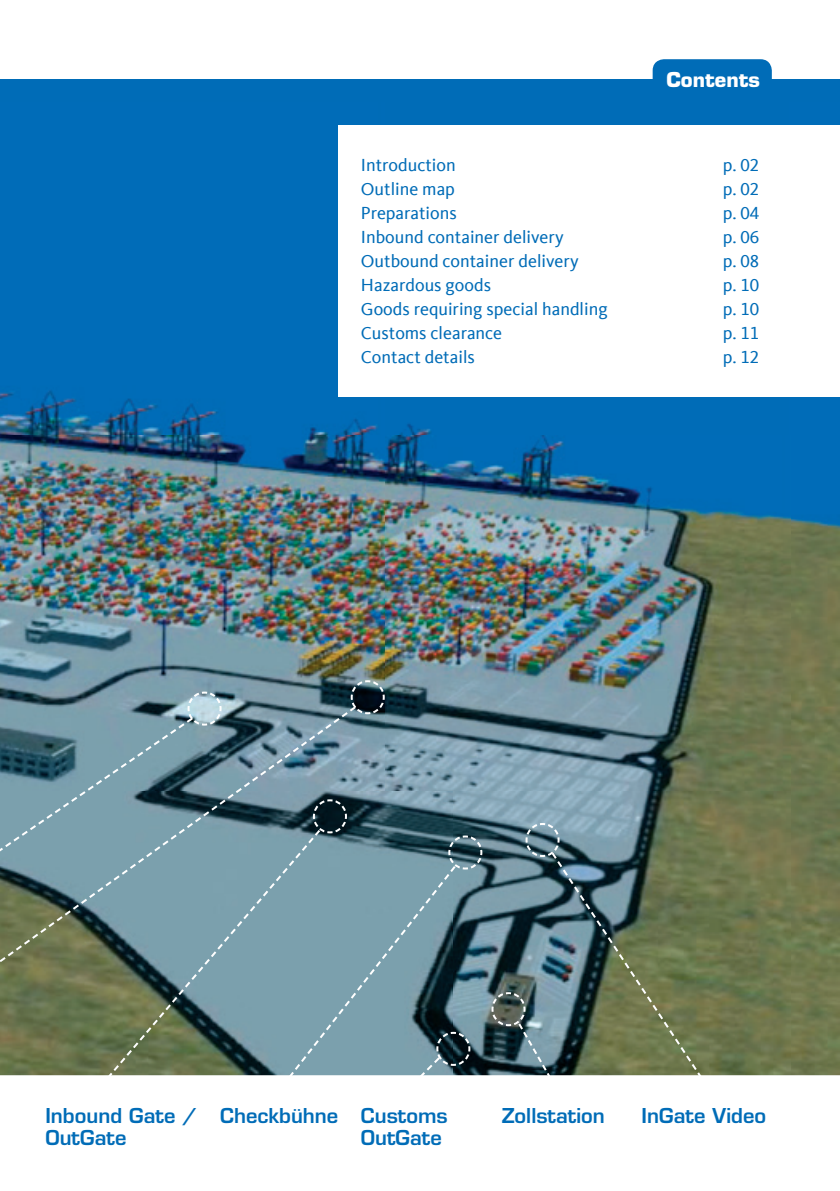
<style>
.page{position:relative;width:840px;height:1191px;background:#fff}
.page>*{position:absolute;margin:0;border:0;box-sizing:border-box;transform-origin:0 0}
.t1{font:600 20px/22.6px "Eurostile LT Std";color:#006cb7}
.t2{font:700 20px "Eurostile LT Std";color:#fff}
.t3{font:18px "CDU Kievit Tab";color:#006cb7}
</style>
<div class="page">
<img style="left:0;top:102px;width:839px;height:974px">
<div style="left:0;top:79px;width:839px;height:23px;background:#006cb7"></div>
<svg style="left:349px;top:679px;width:36px;height:36px"></svg>
<svg style="left:186px;top:690px;width:36px;height:14px"></svg>
<svg style="left:490px;top:822px;width:213px;height:254px;background:#5b6f65"></svg>
<svg style="left:0;top:704px;width:358px;height:372px;background:#6d8d99"></svg>
<svg style="left:0;top:715px;width:195px;height:361px;background:#6a837d"></svg>
<svg style="left:286px;top:798px;width:197px;height:278px;background:#648692"></svg>
<div style="left:338px;top:125px;width:501px;height:272px;background:#fff"></div>
<div style="left:652px;top:59px;width:119px;height:40px;background:#006cb7;border-radius:11px"></div>
<p class="t2" style="left:666px;top:67px;width:95px">contents</p>
<p class="t3" style="left:361px;top:155px;width:96px">Introduction</p>
<p class="t3" style="left:722px;top:155px;width:38px">p. 02</p>
<p class="t3" style="left:361px;top:179px;width:95px">Outline map</p>
<p class="t3" style="left:722px;top:179px;width:38px">p. 02</p>
<p class="t3" style="left:361px;top:203px;width:97px">Preparations</p>
<p class="t3" style="left:722px;top:203px;width:38px">p. 04</p>
<p class="t3" style="left:361px;top:227px;width:204px">Inbound container delivery</p>
<p class="t3" style="left:722px;top:227px;width:38px">p. 06</p>
<p class="t3" style="left:361px;top:251px;width:219px">Outbound container delivery</p>
<p class="t3" style="left:722px;top:251px;width:38px">p. 08</p>
<p class="t3" style="left:361px;top:275px;width:132px">Hazardous goods</p>
<p class="t3" style="left:722px;top:275px;width:38px">p. 10</p>
<p class="t3" style="left:361px;top:299px;width:248px">Goods requiring special handling</p>
<p class="t3" style="left:722px;top:299px;width:38px">p. 10</p>
<p class="t3" style="left:361px;top:323px;width:143px">Customs clearance</p>
<p class="t3" style="left:722px;top:323px;width:38px">p. 11</p>
<p class="t3" style="left:361px;top:347px;width:115px">Contact details</p>
<p class="t3" style="left:722px;top:347px;width:38px">p. 12</p>
<p class="t1" style="left:45px;top:1103px;width:294px">Inbound Gate / Checkbühne</p>
<p class="t1" style="left:501px;top:1103px;width:104px">Zollstation</p>
<p class="t1" style="left:641px;top:1103px;width:126px">InGate Video</p>
<p class="t1" style="left:45px;top:1126px;width:82px">OutGate</p>
<p class="t1" style="left:360px;top:1103px;width:88px">Customs<br>OutGate</p>
</div>
